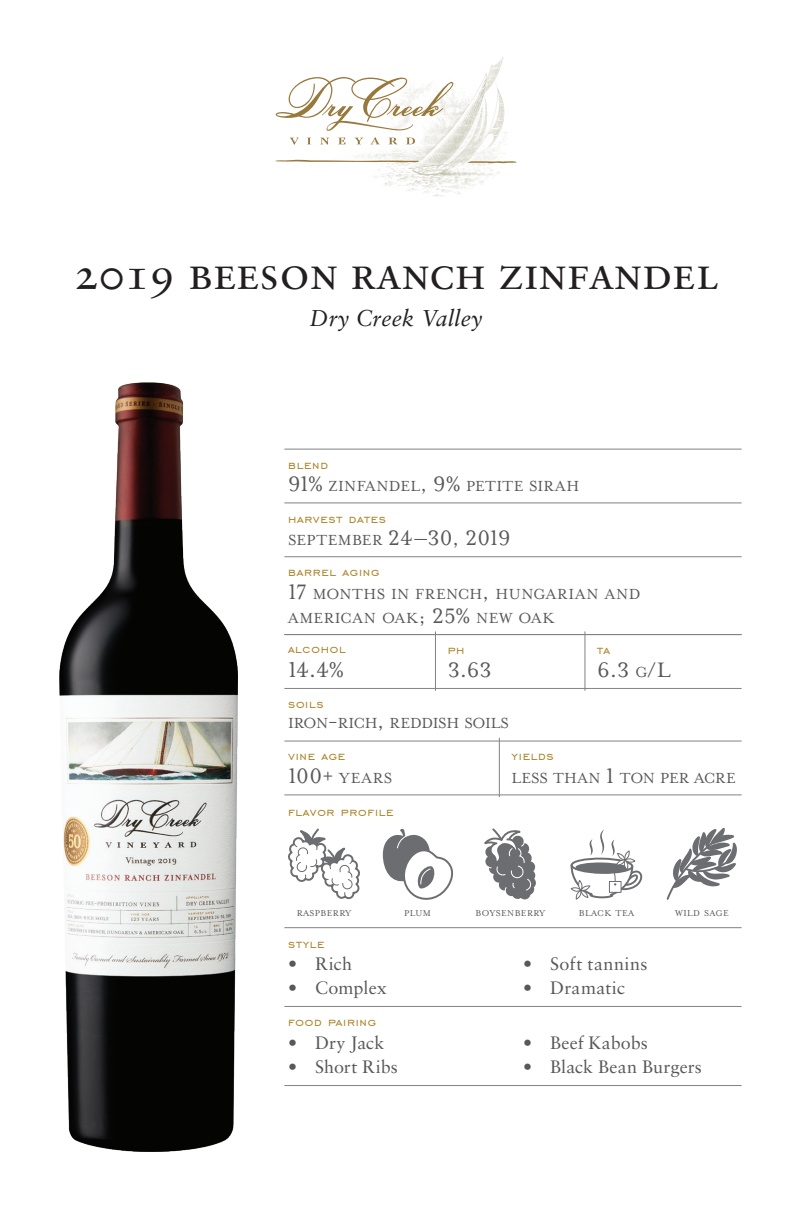
<style>
.page{position:relative;width:792px;height:1224px;background:#fff}
.page>*{position:absolute;margin:0;border:0;box-sizing:border-box;transform-origin:0 0}
.t1{font:45.8px "Sabon Roman SC";color:#231f20}
.Geeky_Stats{font:24.6px "Mrs Eaves Small Caps";color:#57585a}
.Geeky_Stats-2{font:24px "Mrs Eaves Small Caps";color:#57585a}
.t2{font:italic 22.8px "Sabon LT Pro";letter-spacing:.005em;color:#231f20}
.t3{font:18px "Sabon LT Pro";letter-spacing:.01em;color:#57585a}
.t4{font:18px "Sabon LT Pro";letter-spacing:.03em;color:#57585a}
.Geeky_Stats-3{font:16.8px/24px "Mrs Eaves Small Caps";letter-spacing:.015em;color:#57585a}
.Geeky_Stats-4{font:16.8px "Mrs Eaves Small Caps";letter-spacing:-.015em;color:#57585a}
.Geeky_Stats-5{font:16.8px "Mrs Eaves Small Caps";letter-spacing:-.005em;color:#57585a}
.Stat_Header_New{font:14.6px "Engravers Gothic BT";letter-spacing:.05em;color:#ab8428}
.geeky_stats{font:9.8px "Mrs Eaves Small Caps";letter-spacing:.035em;color:#57585a}
.s1{font-size:24px}
.s2{font-size:16.8px}
</style>
<div class="page">
<img style="left:355px;top:57px;width:153px;height:140px">
<svg style="left:276px;top:77px;width:177px;height:68px"></svg>
<svg style="left:275px;top:160px;width:144px;height:2px"></svg>
<svg style="left:468px;top:161px;width:49px;height:2px"></svg>
<hr style="left:435px;top:631px;width:1px;height:60px;background:#808285">
<hr style="left:585px;top:631px;width:1px;height:60px;background:#808285">
<hr style="left:499px;top:738px;width:1px;height:59px;background:#808285">
<svg style="left:288px;top:828px;width:72px;height:72px"></svg>
<svg style="left:383px;top:828px;width:70px;height:72px"></svg>
<svg style="left:524px;top:861px;width:11px;height:12px"></svg>
<div style="left:524px;top:870px;width:11px;height:11px;background:#6c6d70;border-radius:50%"></div>
<div style="left:524px;top:877px;width:12px;height:12px;background:#6c6d70;border-radius:50%"></div>
<div style="left:523px;top:883px;width:11px;height:12px;background:#6c6d70;border-radius:50%"></div>
<div style="left:519px;top:888px;width:12px;height:11px;background:#6c6d70;border-radius:50%"></div>
<div style="left:512px;top:887px;width:11px;height:12px;background:#6c6d70;border-radius:50%"></div>
<div style="left:506px;top:885px;width:11px;height:11px;background:#6c6d70;border-radius:50%"></div>
<svg style="left:484px;top:828px;width:49px;height:66px"></svg>
<svg style="left:570px;top:829px;width:72px;height:70px"></svg>
<div style="left:625px;top:858px;width:10px;height:5px;border:1px solid #6c6d70;border-radius:50%"></div>
<svg style="left:666px;top:828px;width:71px;height:72px"></svg>
<hr style="left:284px;top:688px;width:458px;height:1px;background:#808285">
<hr style="left:284px;top:741px;width:458px;height:1px;background:#808285">
<hr style="left:284px;top:927px;width:458px;height:1px;background:#808285">
<hr style="left:284px;top:795px;width:458px;height:1px;background:#808285">
<img style="left:59px;top:383px;width:178px;height:769px">
<hr style="left:284px;top:503px;width:458px;height:1px;background:#808285">
<hr style="left:284px;top:556px;width:458px;height:1px;background:#808285">
<hr style="left:284px;top:634px;width:458px;height:1px;background:#808285">
<hr style="left:284px;top:449px;width:458px;height:1px;background:#808285">
<hr style="left:284px;top:1006px;width:458px;height:1px;background:#808285">
<hr style="left:284px;top:1085px;width:458px;height:1px;background:#808285">
<p class="t1" style="left:74px;top:246px;width:646px">2019 beeson ranch zinfandel</p>
<p class="t2" style="left:310px;top:304px;width:174px">Dry Creek Valley</p>
<p class="Stat_Header_New" style="left:288px;top:457px;width:41px">blend</p>
<p class="Geeky_Stats-3" style="left:288px;top:474px;width:293px"><span class="s1">91%</span> ZINFANDEL<span class="s1">, 9%</span> PETITE SIRAH</p>
<p class="Stat_Header_New" style="left:288px;top:510px;width:100px">harvest dates</p>
<p class="Geeky_Stats-2" style="left:288px;top:525px;width:224px"><span class="s2">SEPTEMBER</span> 24–30, 2019</p>
<p class="Stat_Header_New" style="left:288px;top:564px;width:93px">barrel aging</p>
<p class="Geeky_Stats-3" style="left:288px;top:582px;width:354px"><span class="s1">17</span> MONTHS IN FRENCH<span class="s1">,</span> HUNGARIAN AND<br>AMERICAN OAK<span class="s1">; 25%</span> NEW OAK</p>
<p class="Stat_Header_New" style="left:288px;top:641px;width:59px">alcohol</p>
<p class="Geeky_Stats" style="left:288px;top:656px;width:58px">14.4%</p>
<p class="Stat_Header_New" style="left:448px;top:642px;width:18px">ph</p>
<p class="Geeky_Stats-2" style="left:448px;top:656px;width:45px">3.63</p>
<p class="Stat_Header_New" style="left:597px;top:642px;width:14px">ta</p>
<p class="Geeky_Stats-2" style="left:597px;top:656px;width:74px">6.3 <span class="s2">G</span>/L</p>
<p class="Stat_Header_New" style="left:288px;top:696px;width:37px">soils</p>
<p class="Geeky_Stats-4" style="left:288px;top:714px;width:223px">IRON<span class="s1">-</span>RICH<span class="s1">,</span> REDDISH SOILS</p>
<p class="Stat_Header_New" style="left:288px;top:748px;width:59px">vine age</p>
<p class="Geeky_Stats-3" style="left:288px;top:766px;width:106px"><span class="s1">100+</span> YEARS</p>
<p class="Stat_Header_New" style="left:512px;top:748px;width:44px">yields</p>
<p class="Geeky_Stats-5" style="left:512px;top:769px;width:226px">LESS THAN <span class="s1">1</span> TON PER ACRE</p>
<p class="Stat_Header_New" style="left:288px;top:804px;width:107px">flavor profile</p>
<p class="geeky_stats" style="left:297px;top:908px;width:56px">RASPBERRY</p>
<p class="geeky_stats" style="left:404px;top:908px;width:28px">PLUM</p>
<p class="geeky_stats" style="left:476px;top:908px;width:71px">BOYSENBERRY</p>
<p class="geeky_stats" style="left:579px;top:908px;width:57px">BLACK TEA</p>
<p class="geeky_stats" style="left:675px;top:908px;width:55px">WILD SAGE</p>
<p class="Stat_Header_New" style="left:288px;top:936px;width:38px">style</p>
<p class="t3" style="left:288px;top:952px;width:66px">• Rich</p>
<p class="t3" style="left:288px;top:976px;width:100px">• Complex</p>
<p class="t4" style="left:523px;top:952px;width:126px">• Soft tannins</p>
<p class="t3" style="left:523px;top:976px;width:104px">• Dramatic</p>
<p class="Stat_Header_New" style="left:288px;top:1014px;width:90px">food pairing</p>
<p class="t3" style="left:288px;top:1031px;width:98px">• Dry Jack</p>
<p class="t3" style="left:288px;top:1055px;width:111px">• Short Ribs</p>
<p class="t3" style="left:523px;top:1031px;width:126px">• Beef Kabobs</p>
<p class="t3" style="left:523px;top:1055px;width:180px">• Black Bean Burgers</p>
</div>
